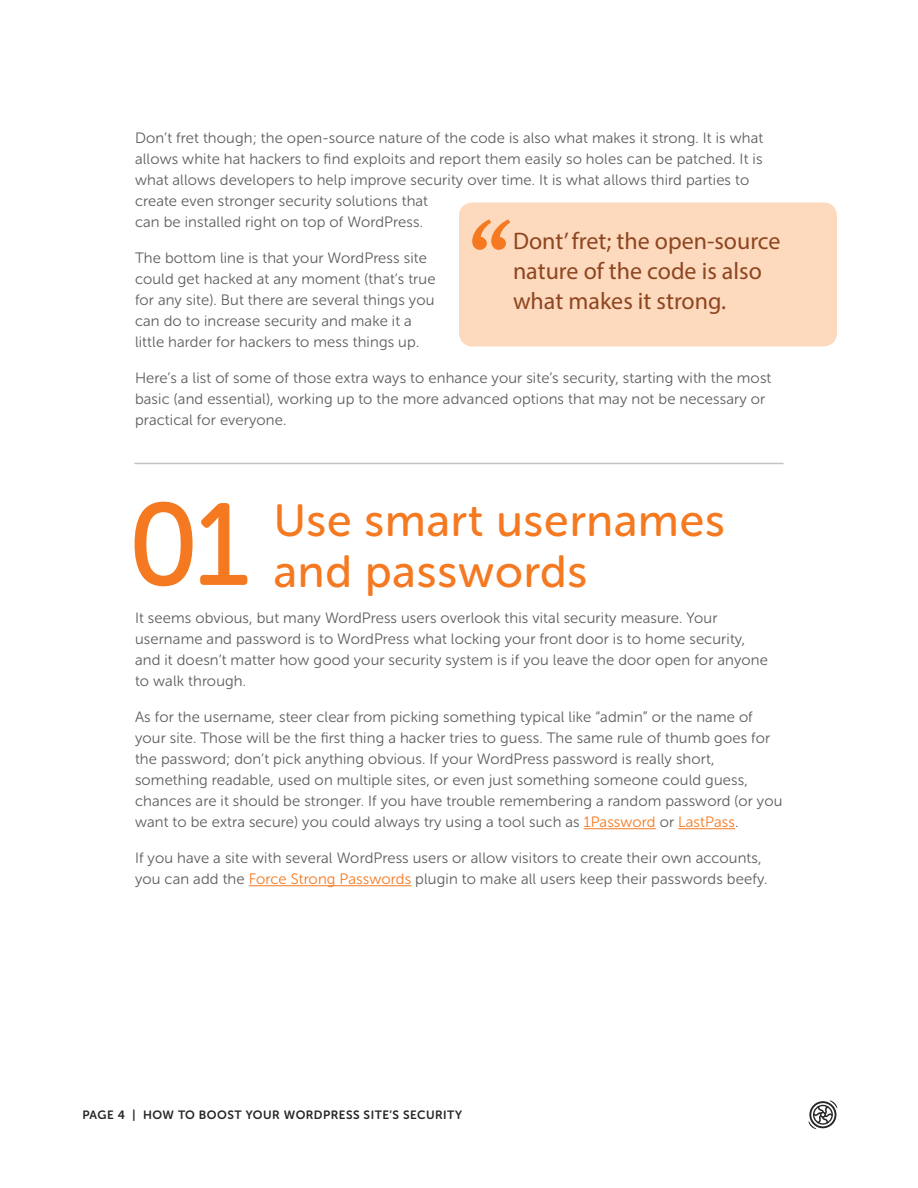
<style>
.page{position:relative;width:918px;height:1188px;background:#fff}
.page>*{position:absolute;margin:0;border:0;box-sizing:border-box;transform-origin:0 0}
.t1{font:115.95px "Museo Sans Rounded 500";color:#f47920}
.t2{font:45px/51px "Museo Sans Rounded 500";letter-spacing:.02em;color:#f47920}
.t3{font:24px/30px "Myriad Pro";color:#8d4620}
.t4{font:15px/21px "Museo Sans Rounded 300";letter-spacing:.01em;color:#5d5d5d}
.t5{font:12px "Museo Sans Rounded 700";letter-spacing:.04em;color:#262727}
.s1{color:#f47920}
</style>
<div class="page">
<svg style="left:808px;top:1100px;width:29px;height:29px"></svg>
<hr style="left:584px;top:828px;width:72px;height:1px;background:#f47920">
<hr style="left:678px;top:828px;width:57px;height:1px;background:#f47920">
<hr style="left:249px;top:885px;width:162px;height:1px;background:#f47920">
<div style="left:459px;top:202px;width:378px;height:144px;background:#fdd9be;border-radius:14px"></div>
<svg style="left:472px;top:219px;width:38px;height:31px"></svg>
<hr style="left:135px;top:463px;width:648px;height:1px;background:#c7c3c4">
<p class="t4" style="left:135px;top:128px;width:630px">Don’t fret though; the open-source nature of the code is also what makes it strong. It is what allows white hat hackers to find exploits and report them easily so holes can be patched. It is what allows developers to help improve security over time. It is what allows third parties to create even stronger security solutions that<br>can be installed right on top of WordPress.</p>
<p class="t4" style="left:135px;top:248px;width:302px">The bottom line is that your WordPress site could get hacked at any moment (that’s true for any site). But there are several things you can do to increase security and make it a little harder for hackers to mess things up.</p>
<p class="t4" style="left:135px;top:368px;width:638px">Here’s a list of some of those extra ways to enhance your site’s security, starting with the most basic (and essential), working up to the more advanced options that may not be necessary or practical for everyone.</p>
<h3 class="t3" style="left:513px;top:225px;width:269px">Dont’ fret; the open-source nature of the code is also what makes it strong.</h3>
<h1 class="t1" style="left:128px;top:481px;width:123px">01</h1>
<h2 class="t2" style="left:274px;top:495px;width:453px">Use smart usernames and passwords</h2>
<p class="t4" style="left:135px;top:608px;width:634px">It seems obvious, but many WordPress users overlook this vital security measure. Your username and password is to WordPress what locking your front door is to home security, and it doesn’t matter how good your security system is if you leave the door open for anyone to walk through.</p>
<p class="t4" style="left:135px;top:707px;width:649px">As for the username, steer clear from picking something typical like “admin” or the name of your site. Those will be the first thing a hacker tries to guess. The same rule of thumb goes for the password; don’t pick anything obvious. If your WordPress password is really short, something readable, used on multiple sites, or even just something someone could guess, chances are it should be stronger. If you have trouble remembering a random password (or you want to be extra secure) you could always try using a tool such as <span class="s1">1Password</span> or <span class="s1">LastPass</span>.</p>
<p class="t4" style="left:135px;top:848px;width:634px">If you have a site with several WordPress users or allow visitors to create their own accounts, you can add the <span class="s1">Force Strong Passwords</span> plugin to make all users keep their passwords beefy.</p>
<p class="t5" style="left:82px;top:1108px;width:381px">PAGE 4 | HOW TO BOOST YOUR WORDPRESS SITE’S SECURITY</p>
</div>
